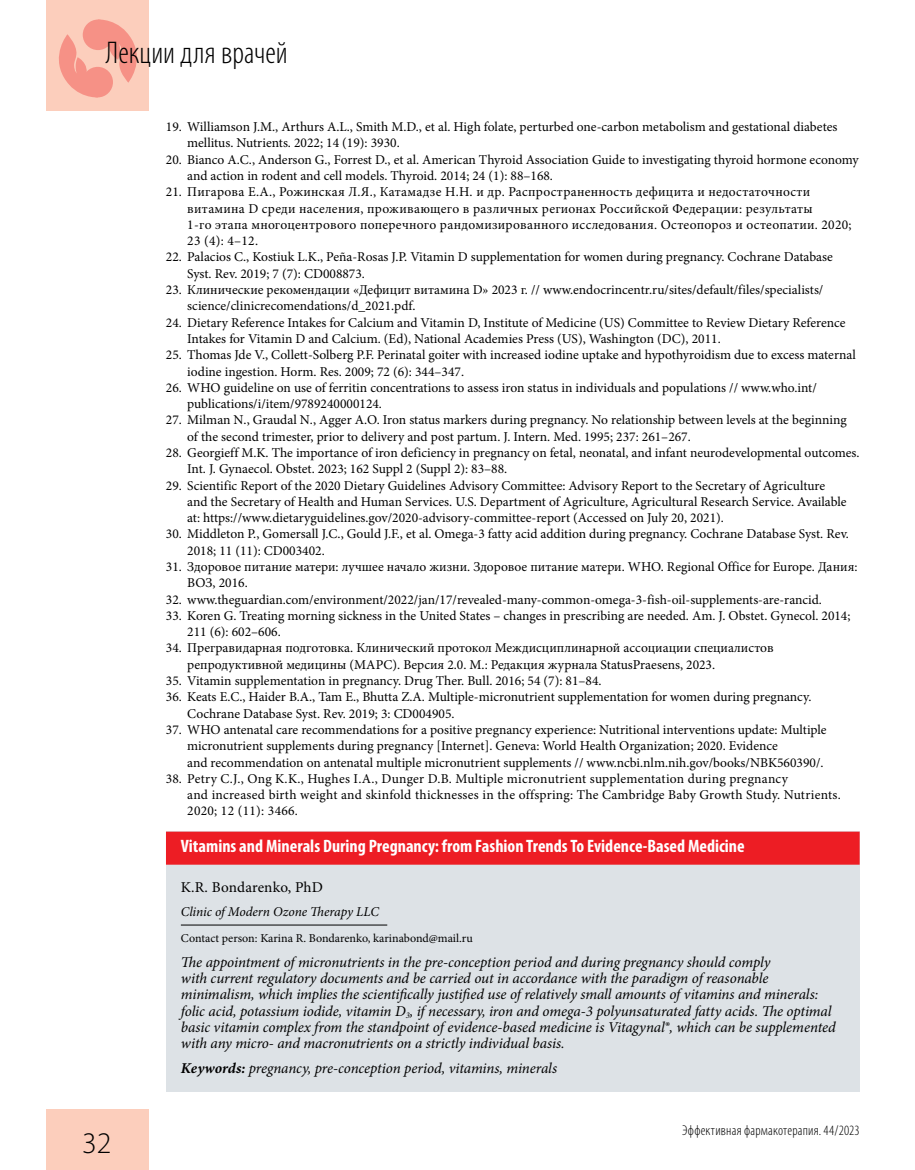
<style>
.page{position:relative;width:915px;height:1170px;background:#fff}
.page>*{position:absolute;margin:0;border:0;box-sizing:border-box;transform-origin:0 0}
.t1{font:300 condensed 31.5px "Myriad Pro";color:#000}
.t2{font:300 30px "Myriad Pro";color:#000}
.t3{font:700 condensed 18px "Myriad Pro";color:#fff}
.t4{font:italic 15px/16.2px "Minion Pro";letter-spacing:-.01em;color:#000}
.t5{font:15px "Minion Pro";letter-spacing:.005em;color:#000}
.t6{font:300 condensed 14.25px "Myriad Pro";letter-spacing:.015em;color:#000}
.t7{font:13.5px/16.4px "Minion Pro";color:#000}
.t8{font:13.5px/16.4px "Minion Pro";letter-spacing:.02em;color:#000}
.t9{font:italic 13.5px "Minion Pro";letter-spacing:-.005em;color:#000}
.t10{font:12px "Minion Pro";color:#000}
.s1{font-weight:700}
</style>
<div class="page">
<div style="left:47px;top:0;width:102px;height:111px;background:#fccebc"></div>
<div style="left:47px;top:1108px;width:102px;height:61px;background:#fccebc"></div>
<svg style="left:59px;top:19px;width:78px;height:79px"></svg>
<div style="left:166px;top:831px;width:693px;height:260px;background:#dde2e6"></div>
<div style="left:166px;top:831px;width:693px;height:33px;background:#ed1d24"></div>
<hr style="left:181px;top:924px;width:206px;height:1px;background:#000">
<h1 class="t1" style="left:106px;top:34px;width:183px">Лекции для врачей</h1>
<h2 class="t2" style="left:82px;top:1126px;width:31px">32</h2>
<p class="t7" style="left:187px;top:119px;width:651px;text-indent:-21px">19. Williamson J.M., Arthurs A.L., Smith M.D., et al. High folate, perturbed one-carbon metabolism and gestational diabetes mellitus. Nutrients. 2022; 14 (19): 3930.</p>
<p class="t7" style="left:187px;top:151px;width:672px;text-indent:-21px">20. Bianco A.C., Anderson G., Forrest D., et al. American Thyroid Association Guide to investigating thyroid hormone economy and action in rodent and cell models. Thyroid. 2014; 24 (1): 88–168.</p>
<p class="t8" style="left:187px;top:184px;width:665px;text-indent:-21px">21. Пигарова Е.А., Рожинская Л.Я., Катамадзе Н.Н. и др. Распространенность дефицита и недостаточности витамина D среди населения, проживающего в различных регионах Российской Федерации: результаты<br>1-го этапа многоцентрового поперечного рандомизированного исследования. Остеопороз и остеопатии. 2020; 23 (4): 4–12.</p>
<p class="t7" style="left:187px;top:249px;width:647px;text-indent:-21px">22. Palacios C., Kostiuk L.K., Peña-Rosas J.P. Vitamin D supplementation for women during pregnancy. Cochrane Database<br>Syst. Rev. 2019; 7 (7): CD008873.</p>
<p class="t7" style="left:187px;top:281px;width:637px;text-indent:-21px">23. Клинические рекомендации «Дефицит витамина D» 2023 г. // www.endocrincentr.ru/sites/default/files/specialists/ science/clinicrecomendations/d_2021.pdf.</p>
<p class="t7" style="left:187px;top:314px;width:659px;text-indent:-21px">24. Dietary Reference Intakes for Calcium and Vitamin D, Institute of Medicine (US) Committee to Review Dietary Reference<br>Intakes for Vitamin D and Calcium. (Ed), National Academies Press (US), Washington (DC), 2011.</p>
<p class="t7" style="left:187px;top:347px;width:670px;text-indent:-21px">25. Thomas Jde V., Collett-Solberg P.F. Perinatal goiter with increased iodine uptake and hypothyroidism due to excess maternal iodine ingestion. Horm. Res. 2009; 72 (6): 344–347.</p>
<p class="t7" style="left:187px;top:379px;width:631px;text-indent:-21px">26. WHO guideline on use of ferritin concentrations to assess iron status in individuals and populations // www.who.int/ publications/i/item/9789240000124.</p>
<p class="t7" style="left:187px;top:412px;width:660px;text-indent:-21px">27. Milman N., Graudal N., Agger A.O. Iron status markers during pregnancy. No relationship between levels at the beginning of the second trimester, prior to delivery and post partum. J. Intern. Med. 1995; 237: 261–267.</p>
<p class="t7" style="left:187px;top:444px;width:673px;text-indent:-21px">28. Georgieff M.K. The importance of iron deficiency in pregnancy on fetal, neonatal, and infant neurodevelopmental outcomes.<br>Int. J. Gynaecol. Obstet. 2023; 162 Suppl 2 (Suppl 2): 83–88.</p>
<p class="t7" style="left:187px;top:477px;width:660px;text-indent:-21px">29. Scientific Report of the 2020 Dietary Guidelines Advisory Committee: Advisory Report to the Secretary of Agriculture and the Secretary of Health and Human Services. U.S. Department of Agriculture, Agricultural Research Service. Available at: https://www.dietaryguidelines.gov/2020-advisory-committee-report (Accessed on July 20, 2021).</p>
<p class="t7" style="left:187px;top:526px;width:663px;text-indent:-21px">30. Middleton P., Gomersall J.C., Gould J.F., et al. Omega-3 fatty acid addition during pregnancy. Cochrane Database Syst. Rev.<br>2018; 11 (11): CD003402.</p>
<p class="t7" style="left:187px;top:558px;width:671px;text-indent:-21px">31. Здоровое питание матери: лучшее начало жизни. Здоровое питание матери. WHO. Regional Office for Europe. Дания:<br>ВОЗ, 2016.</p>
<p class="t7" style="left:166px;top:591px;width:657px">32. www.theguardian.com/environment/2022/jan/17/revealed-many-common-omega-3-fish-oil-supplements-are-rancid.</p>
<p class="t7" style="left:187px;top:607px;width:664px;text-indent:-21px">33. Koren G. Treating morning sickness in the United States – changes in prescribing are needed. Am. J. Obstet. Gynecol. 2014;<br>211 (6): 602–606.</p>
<p class="t7" style="left:187px;top:640px;width:587px;text-indent:-21px">34. Прегравидарная подготовка. Клинический протокол Междисциплинарной ассоциации специалистов репродуктивной медицины (МАРС). Версия 2.0. М.: Редакция журнала StatusPraesens, 2023.</p>
<p class="t7" style="left:166px;top:672px;width:437px">35. Vitamin supplementation in pregnancy. Drug Ther. Bull. 2016; 54 (7): 81–84.</p>
<p class="t7" style="left:187px;top:688px;width:625px;text-indent:-21px">36. Keats E.C., Haider B.A., Tam E., Bhutta Z.A. Multiple-micronutrient supplementation for women during pregnancy.<br>Cochrane Database Syst. Rev. 2019; 3: CD004905.</p>
<p class="t7" style="left:187px;top:721px;width:640px;text-indent:-21px">37. WHO antenatal care recommendations for a positive pregnancy experience: Nutritional interventions update: Multiple micronutrient supplements during pregnancy [Internet]. Geneva: World Health Organization; 2020. Evidence<br>and recommendation on antenatal multiple micronutrient supplements // www.ncbi.nlm.nih.gov/books/NBK560390/.</p>
<p class="t8" style="left:187px;top:770px;width:654px;text-indent:-21px">38. Petry C.J., Ong K.K., Hughes I.A., Dunger D.B. Multiple micronutrient supplementation during pregnancy<br>and increased birth weight and skinfold thicknesses in the offspring: The Cambridge Baby Growth Study. Nutrients.<br>2020; 12 (11): 3466.</p>
<h3 class="t3" style="left:181px;top:834px;width:565px">Vitamins and Minerals During Pregnancy: from Fashion Trends To Evidence-Based Medicine</h3>
<p class="t5" style="left:181px;top:877px;width:144px">K.R. Bondarenko, PhD</p>
<p class="t9" style="left:181px;top:902px;width:199px">Clinic of Modern Ozone Therapy LLC</p>
<p class="t10" style="left:181px;top:930px;width:293px">Contact person: Karina R. Bondarenko, karinabond@mail.ru</p>
<p class="t4" style="left:181px;top:953px;width:656px">The appointment of micronutrients in the pre-conception period and during pregnancy should comply<br>with current regulatory documents and be carried out in accordance with the paradigm of reasonable minimalism, which implies the scientifically justified use of relatively small amounts of vitamins and minerals: folic acid, potassium iodide, vitamin D<sub>3</sub>, if necessary, iron and omega-3 polyunsaturated fatty acids. The optimal basic vitamin complex from the standpoint of evidence-based medicine is Vitagynal®, which can be supplemented with any micro- and macronutrients on a strictly individual basis.</p>
<p class="t4" style="left:181px;top:1059px;width:377px"><span class="s1">Keywords:</span> pregnancy, pre-conception period, vitamins, minerals</p>
<p class="t6" style="left:682px;top:1121px;width:179px">Эффективная фармакотерапия. 44/2023</p>
</div>
